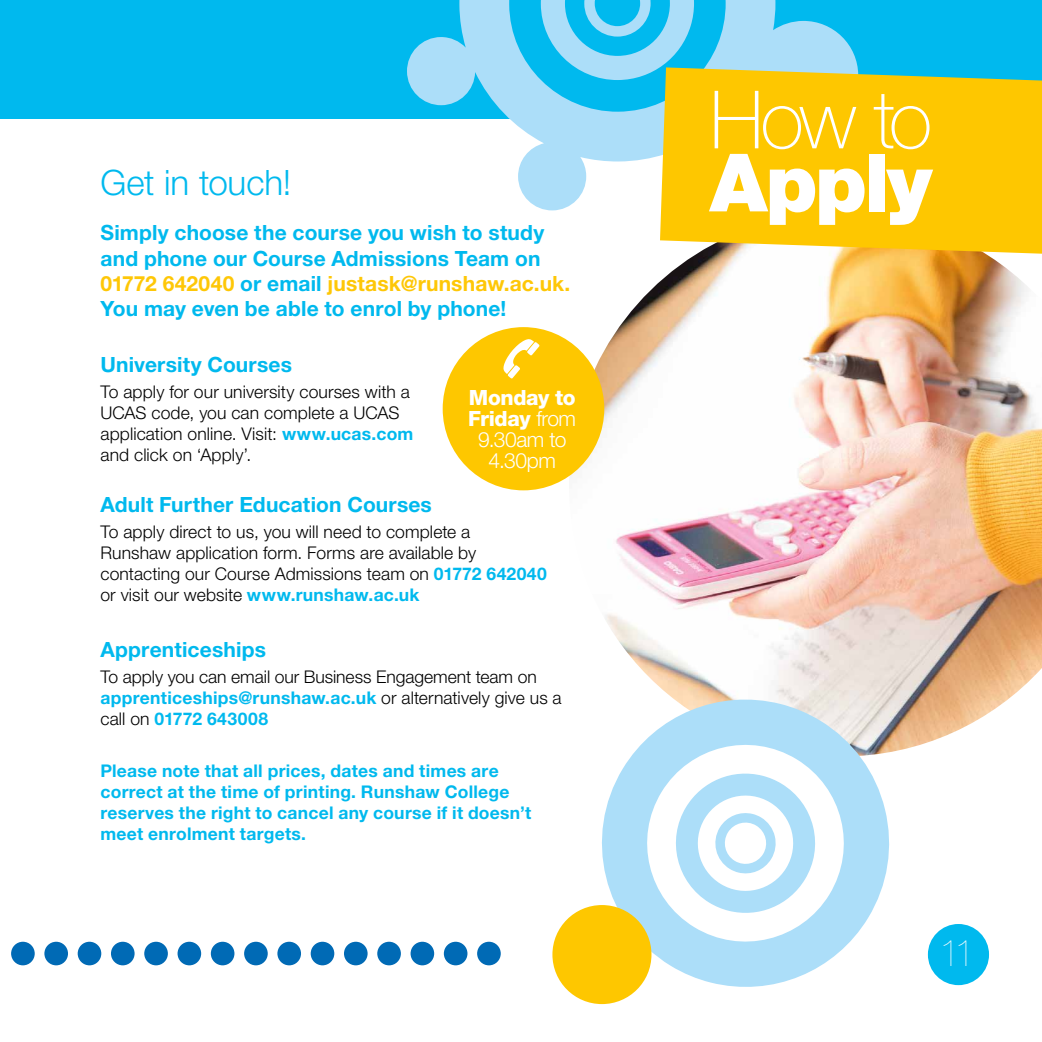
<style>
.page{position:relative;width:1042px;height:1042px;background:#fff}
.page>*{position:absolute;margin:0;border:0;box-sizing:border-box;transform-origin:0 0}
.t1{font:100 80.5px "Helvetica Neue";color:#fff}
.t2{font:900 80.5px "Helvetica Neue";letter-spacing:-.03em;color:#fff}
.t3{font:200 37.45px "Helvetica Neue";color:#fff}
.t4{font:300 35px "Helvetica Neue";letter-spacing:-.005em;color:#00b9ee}
.t5{font:700 21px/25.2px "Helvetica Neue";letter-spacing:.005em;color:#00b9ee}
.t6{font:300 21px/21px "Helvetica Neue";letter-spacing:-.02em;color:#fff;text-align:center}
.t7{font:300 17.5px/21px "Helvetica Neue";letter-spacing:.005em;color:#000}
.t8{font:700 17.5px/21px "Helvetica Neue";letter-spacing:.015em;color:#00b9ee}
.s1{color:#fec707}
.s2{font-weight:700;color:#00b9ee}
.s3{font-weight:800}
</style>
<div class="page">
<div style="left:410px;top:942px;width:24px;height:23px;background:#006ab5;border-radius:50%"></div>
<div style="left:11px;top:942px;width:24px;height:23px;background:#006ab5;border-radius:50%"></div>
<div style="left:44px;top:942px;width:24px;height:23px;background:#006ab5;border-radius:50%"></div>
<div style="left:78px;top:942px;width:23px;height:23px;background:#006ab5;border-radius:50%"></div>
<div style="left:111px;top:942px;width:24px;height:23px;background:#006ab5;border-radius:50%"></div>
<div style="left:144px;top:942px;width:24px;height:23px;background:#006ab5;border-radius:50%"></div>
<div style="left:178px;top:942px;width:23px;height:23px;background:#006ab5;border-radius:50%"></div>
<div style="left:211px;top:942px;width:23px;height:23px;background:#006ab5;border-radius:50%"></div>
<div style="left:244px;top:942px;width:24px;height:23px;background:#006ab5;border-radius:50%"></div>
<div style="left:277px;top:942px;width:24px;height:23px;background:#006ab5;border-radius:50%"></div>
<div style="left:311px;top:942px;width:23px;height:23px;background:#006ab5;border-radius:50%"></div>
<div style="left:344px;top:942px;width:24px;height:23px;background:#006ab5;border-radius:50%"></div>
<div style="left:377px;top:942px;width:24px;height:23px;background:#006ab5;border-radius:50%"></div>
<div style="left:444px;top:942px;width:23px;height:23px;background:#006ab5;border-radius:50%"></div>
<div style="left:477px;top:942px;width:24px;height:23px;background:#006ab5;border-radius:50%"></div>
<div style="left:0;top:0;width:1042px;height:118px;background:#00b9ee"></div>
<img style="left:569px;top:254px;width:473px;height:498px">
<div style="left:443px;top:327px;width:161px;height:163px;background:#fec700;border-radius:50%"></div>
<svg style="left:503px;top:339px;width:36px;height:39px"></svg>
<svg style="left:373px;top:0;width:485px;height:211px"></svg>
<svg style="left:660px;top:67px;width:382px;height:187px;background:#f4c711"></svg>
<div style="left:928px;top:924px;width:61px;height:61px;background:#00b9ee;border-radius:50%"></div>
<svg style="left:582px;top:688px;width:312px;height:310px"></svg>
<div style="left:552px;top:905px;width:99px;height:99px;background:#fec700;border-radius:50%"></div>
<h3 class="t4" style="left:100px;top:161px;width:192px">Get in touch!</h3>
<p class="t5" style="left:100px;top:220px;width:471px">Simply choose the course you wish to study and phone our Course Admissions Team on <span class="s1">01772 642040</span> or email <span class="s1">justask@runshaw.ac.uk.<br></span>You may even be able to enrol by phone!</p>
<p class="t5" style="left:100px;top:351px;width:193px">University Courses</p>
<p class="t7" style="left:100px;top:381px;width:314px">To apply for our university courses with a UCAS code, you can complete a UCAS application online. Visit: <span class="s2">www.ucas.com </span>and click on ‘Apply’.</p>
<p class="t5" style="left:100px;top:492px;width:333px">Adult Further Education Courses</p>
<p class="t7" style="left:100px;top:521px;width:448px">To apply direct to us, you will need to complete a<br>Runshaw application form. Forms are available by contacting our Course Admissions team on <span class="s2">01772 642040 </span>or visit our website <span class="s2">www.runshaw.ac.uk</span></p>
<p class="t6" style="left:468px;top:386px;width:109px"><span class="s3">Monday to<br>Friday</span> from<br>9.30am to<br>4.30pm</p>
<p class="t5" style="left:100px;top:637px;width:167px">Apprenticeships</p>
<p class="t7" style="left:100px;top:666px;width:463px">To apply you can email our Business Engagement team on <span class="s2">apprenticeships@runshaw.ac.uk</span> or alternatively give us a call on <span class="s2">01772 643008</span></p>
<p class="t8" style="left:100px;top:760px;width:432px">Please note that all prices, dates and times are correct at the time of printing. Runshaw College reserves the right to cancel any course if it doesn’t meet enrolment targets.</p>
<h1 class="t1" style="left:709px;top:75px;width:224px">How to</h1>
<h1 class="t2" style="left:709px;top:135px;width:224px">Apply</h1>
<h2 class="t3" style="left:939px;top:931px;width:38px">11</h2>
</div>
